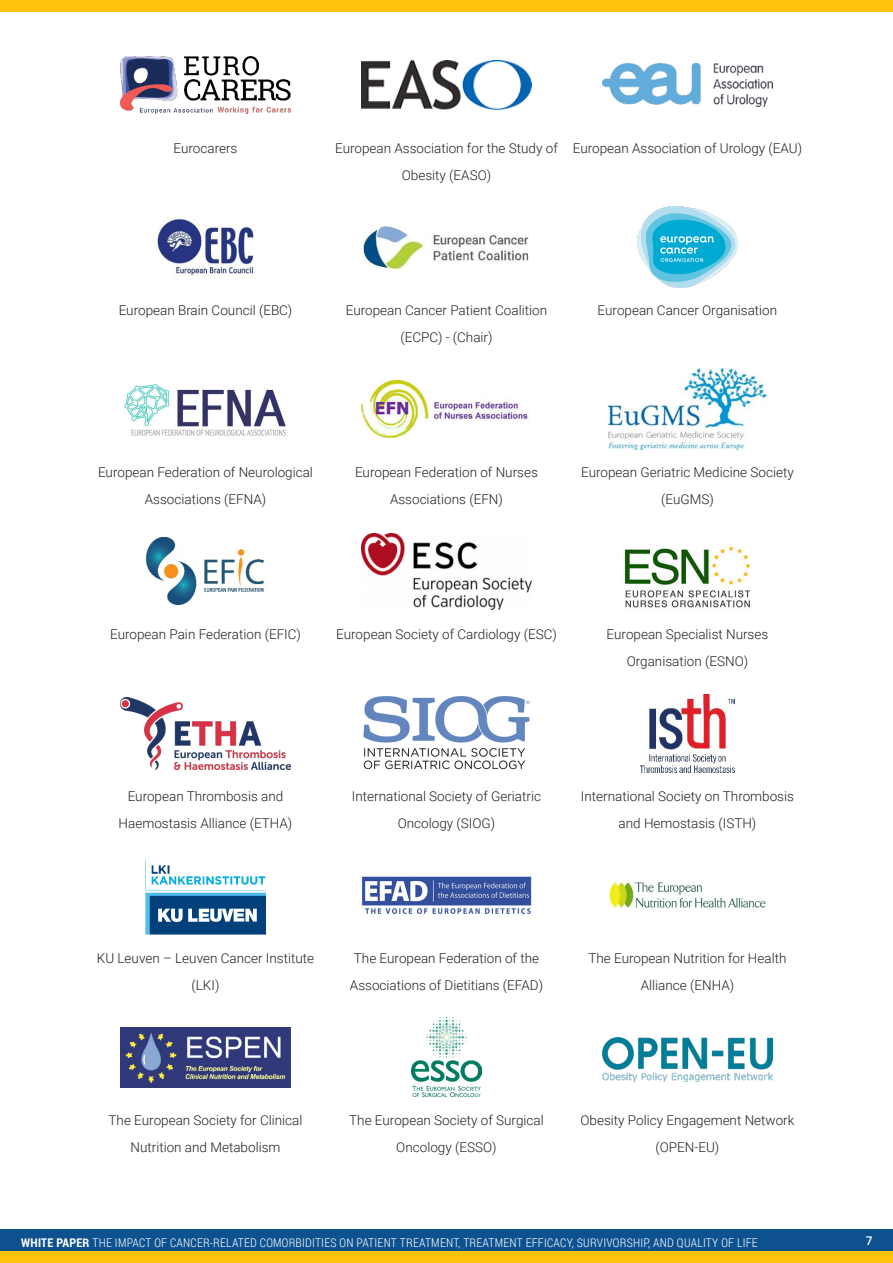
<style>
.page{position:relative;width:893px;height:1263px;background:#fff}
.page>*{position:absolute;margin:0;border:0;box-sizing:border-box;transform-origin:0 0}
.t1{font:300 13.5px/27px "Roboto";color:#231f20;text-align:center}
.t2{font:300 12px "Roboto Condensed";letter-spacing:.02em;color:#fff}
.t3{font:500 12px "Roboto";color:#fff}
.s1{font-weight:700}
</style>
<div class="page">
<div style="left:0;top:0;width:893px;height:11px;background:#ffc20e"></div>
<div style="left:0;top:1229px;width:893px;height:23px;background:#0d518f"></div>
<div style="left:0;top:1252px;width:893px;height:11px;background:#ffc20e"></div>
<img style="left:120px;top:57px;width:171px;height:57px">
<img style="left:361px;top:61px;width:170px;height:48px">
<img style="left:602px;top:64px;width:170px;height:42px">
<img style="left:157px;top:219px;width:97px;height:58px">
<img style="left:363px;top:226px;width:166px;height:42px">
<img style="left:638px;top:207px;width:99px;height:81px">
<img style="left:124px;top:383px;width:162px;height:53px">
<img style="left:361px;top:381px;width:168px;height:56px">
<img style="left:609px;top:369px;width:157px;height:81px">
<img style="left:145px;top:537px;width:119px;height:68px">
<img style="left:361px;top:533px;width:170px;height:76px">
<img style="left:624px;top:546px;width:127px;height:62px">
<img style="left:120px;top:697px;width:171px;height:72px">
<img style="left:363px;top:696px;width:167px;height:74px">
<img style="left:641px;top:694px;width:93px;height:78px">
<img style="left:145px;top:859px;width:121px;height:76px">
<img style="left:361px;top:876px;width:170px;height:38px">
<img style="left:609px;top:882px;width:157px;height:27px">
<img style="left:120px;top:1027px;width:171px;height:60px">
<img style="left:411px;top:1017px;width:71px;height:81px">
<img style="left:602px;top:1037px;width:170px;height:44px">
<p class="t1" style="left:174px;top:134px;width:65px">Eurocarers</p>
<p class="t1" style="left:335px;top:134px;width:224px">European Association for the Study of<br>Obesity (EASO)</p>
<p class="t1" style="left:573px;top:134px;width:231px">European Association of Urology (EAU)</p>
<p class="t1" style="left:119px;top:296px;width:175px">European Brain Council (EBC)</p>
<p class="t1" style="left:346px;top:296px;width:203px">European Cancer Patient Coalition (ECPC) - (Chair)</p>
<p class="t1" style="left:598px;top:296px;width:181px">European Cancer Organisation</p>
<p class="t1" style="left:98px;top:458px;width:216px">European Federation of Neurological<br>Associations (EFNA)</p>
<p class="t1" style="left:355px;top:458px;width:184px">European Federation of Nurses<br>Associations (EFN)</p>
<p class="t1" style="left:581px;top:458px;width:214px">European Geriatric Medicine Society (EuGMS)</p>
<p class="t1" style="left:110px;top:620px;width:192px">European Pain Federation (EFIC)</p>
<p class="t1" style="left:336px;top:620px;width:222px">European Society of Cardiology (ESC)</p>
<p class="t1" style="left:607px;top:620px;width:163px">European Specialist Nurses<br>Organisation (ESNO)</p>
<p class="t1" style="left:119px;top:782px;width:175px">European Thrombosis and<br>Haemostasis Alliance (ETHA)</p>
<p class="t1" style="left:352px;top:782px;width:191px">International Society of Geriatric<br>Oncology (SIOG)</p>
<p class="t1" style="left:581px;top:782px;width:215px">International Society on Thrombosis and Hemostasis (ISTH)</p>
<p class="t1" style="left:97px;top:944px;width:219px">KU Leuven – Leuven Cancer Institute (LKI)</p>
<p class="t1" style="left:350px;top:944px;width:195px;text-align:left">The European Federation of the<br>Associations of Dietitians (EFAD)</p>
<p class="t1" style="left:588px;top:944px;width:199px">The European Nutrition for Health<br>Alliance (ENHA)</p>
<p class="t1" style="left:109px;top:1106px;width:195px">The European Society for Clinical<br>Nutrition and Metabolism</p>
<p class="t1" style="left:349px;top:1106px;width:196px">The European Society of Surgical<br>Oncology (ESSO)</p>
<p class="t1" style="left:580px;top:1106px;width:216px">Obesity Policy Engagement Network (OPEN-EU)</p>
<p class="t2" style="left:21px;top:1234px;width:738px"><span class="s1">WHITE PAPER</span> THE IMPACT OF CANCER-RELATED COMORBIDITIES ON PATIENT TREATMENT, TREATMENT EFFICACY, SURVIVORSHIP, AND QUALITY OF LIFE</p>
<p class="t3" style="left:866px;top:1232px;width:8px">7</p>
</div>
